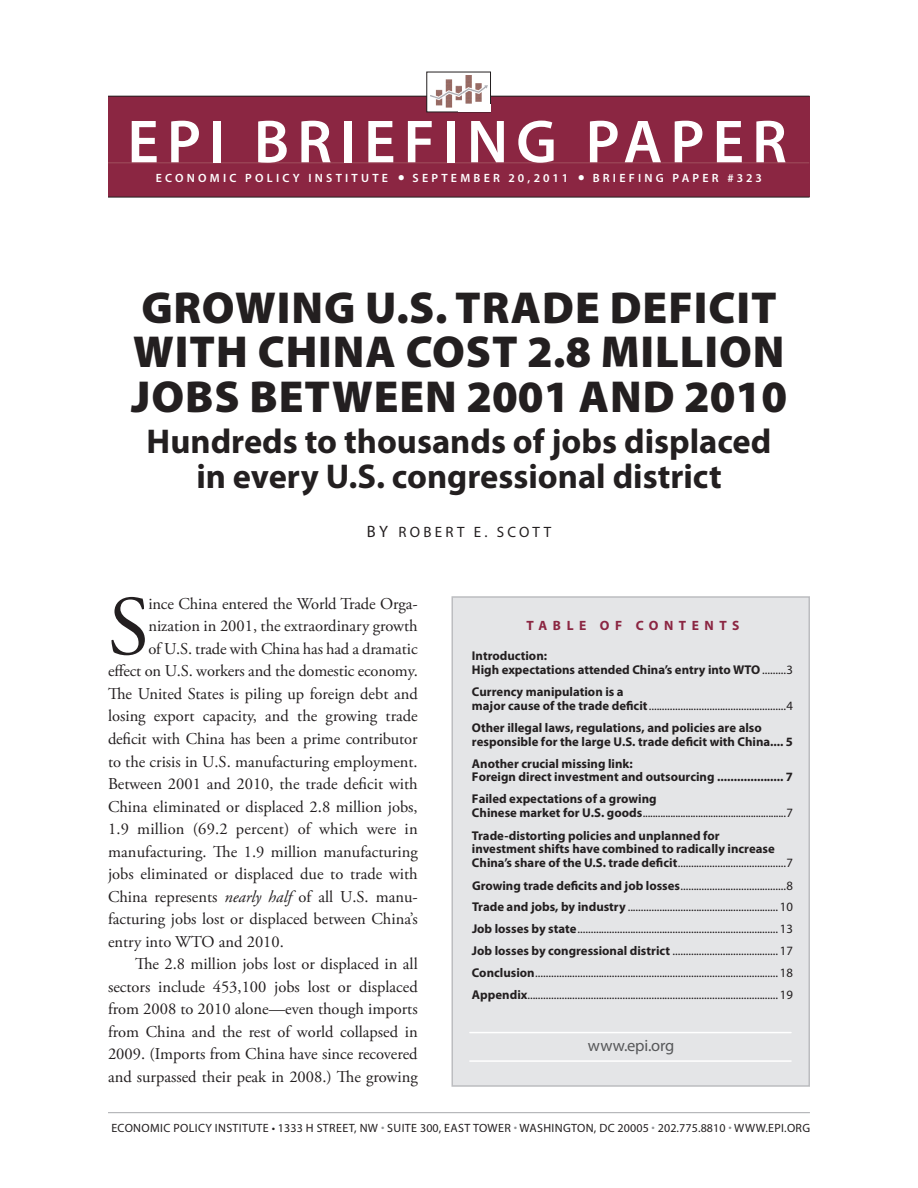
<style>
.page{position:relative;width:918px;height:1188px;background:#fff}
.page>*{position:absolute;margin:0;border:0;box-sizing:border-box;transform-origin:0 0}
.t1{font:84.3px "Adobe Garamond Pro";color:#231f20}
.t2{font:600 61.2px "Myriad Pro";letter-spacing:.13em;color:#fff}
.t3{font:900 45px/44.2px "Myriad Pro";letter-spacing:.02em;color:#231f20}
.t4{font:700 34.5px/34.5px "Myriad Pro";color:#231f20;text-align:center}
.t5{font:16.5px "Adobe Garamond Pro";color:#231f20}
.t6{font:16.5px "Myriad Pro";color:#57585a}
.t7{font:15px "Myriad Pro";letter-spacing:.22em;color:#231f20}
.t8{font:700 13.5px "Myriad Pro";letter-spacing:.41em;color:#8b2642}
.t9{font:12.75px/21.8px "Myriad Pro";color:#231f20}
.t10{font:700 12.75px/13.8px "Myriad Pro";color:#231f20}
.t11{font:12px "Myriad Pro";letter-spacing:.03em;color:#231f20}
.t12{font:600 12px "Myriad Pro";letter-spacing:.27em;color:#fff}
.s1{font-family:"Monotype Corsiva";font-weight:400}
.s2{font-size:16.5px}
.s3{font-style:italic}
.s4{font-weight:400}
.s5{font-weight:700}
.s6{color:#939598}
</style>
<div class="page">
<div style="left:108px;top:96px;width:702px;height:101px;background:#8b2642"></div>
<hr style="left:108px;top:162px;width:701px;height:1px;background:#9f4d5c">
<hr style="left:108px;top:1112px;width:702px;height:1px;background:#a8a9ad">
<hr style="left:108px;top:96px;width:702px;height:1px;background:#231f20">
<hr style="left:108px;top:197px;width:702px;height:1px;background:#231f20">
<div style="left:427px;top:72px;width:64px;height:40px;background:#fff"></div>
<img style="left:430px;top:76px;width:58px;height:32px">
<div style="left:458px;top:105px;width:32px;height:7px;background:#fff"></div>
<div style="left:452px;top:596px;width:358px;height:491px;background:#e4e5e7;border:2px solid #bcbdc0"></div>
<hr style="left:470px;top:1032px;width:321px;height:1px;background:#fff">
<hr style="left:470px;top:1060px;width:321px;height:2px;background:#fff">
<h2 class="t2" style="left:127px;top:103px;width:661px">EPI BRIEFING PAPER</h2>
<p class="t12" style="left:156px;top:170px;width:328px">ECON OMI C POLI CY IN STI TUTE <span class="s1">●</span> SEP TEMBER</p>
<p class="t12" style="left:509px;top:170px;width:104px">20,2011 <span class="s1">●</span> BRIEFING</p>
<p class="t12" style="left:673px;top:170px;width:20px">PAPER</p>
<p class="t12" style="left:727px;top:170px;width:36px">#323</p>
<h3 class="t3" style="left:131px;top:287px;width:658px">GROWING U.S. TRADE DEFICIT<br>WITH CHINA COST 2.8 MILLION<br>JOBS BETWEEN 2001 AND 2010</h3>
<h3 class="t4" style="left:147px;top:423px;width:626px">Hundreds to thousands of jobs displaced in every U.S. congressional district</h3>
<p class="t7" style="left:367px;top:523px;width:186px"><span class="s2">BY</span> ROBE RT E. SCOTT</p>
<h1 class="t1" style="left:108px;top:577px;width:43px">S</h1>
<p class="t5" style="left:148px;top:594px;width:271px">ince China entered the World Trade Orga-</p>
<p class="t5" style="left:148px;top:616px;width:271px">nization in 2001, the extraordinary growth</p>
<p class="t5" style="left:148px;top:639px;width:271px">of U.S. trade with China has had a dramatic</p>
<p class="t5" style="left:108px;top:661px;width:311px">effect on U.S. workers and the domestic economy.</p>
<p class="t5" style="left:108px;top:684px;width:311px">The United States is piling up foreign debt and</p>
<p class="t5" style="left:108px;top:706px;width:311px">losing export capacity, and the growing trade</p>
<p class="t5" style="left:108px;top:729px;width:311px">deficit with China has been a prime contributor</p>
<p class="t5" style="left:108px;top:751px;width:311px">to the crisis in U.S. manufacturing employment.</p>
<p class="t5" style="left:108px;top:774px;width:311px">Between 2001 and 2010, the trade deficit with</p>
<p class="t5" style="left:108px;top:796px;width:311px">China eliminated or displaced 2.8 million jobs,</p>
<p class="t5" style="left:108px;top:819px;width:311px">1.9 million (69.2 percent) of which were in</p>
<p class="t5" style="left:108px;top:841px;width:311px">manufacturing. The 1.9 million manufacturing</p>
<p class="t5" style="left:108px;top:864px;width:311px">jobs eliminated or displaced due to trade with</p>
<p class="t5" style="left:108px;top:886px;width:311px">China represents <span class="s3">nearly half</span> of all U.S. manu-</p>
<p class="t5" style="left:108px;top:909px;width:311px">facturing jobs lost or displaced between China’s</p>
<p class="t5" style="left:108px;top:931px;width:177px">entry into WTO and 2010.</p>
<p class="t5" style="left:135px;top:954px;width:284px">The 2.8 million jobs lost or displaced in all</p>
<p class="t5" style="left:108px;top:976px;width:311px">sectors include 453,100 jobs lost or displaced</p>
<p class="t5" style="left:108px;top:999px;width:311px">from 2008 to 2010 alone—even though imports</p>
<p class="t5" style="left:108px;top:1021px;width:311px">from China and the rest of world collapsed in</p>
<p class="t5" style="left:108px;top:1044px;width:311px">2009. (Imports from China have since recovered</p>
<p class="t5" style="left:108px;top:1066px;width:311px">and surpassed their peak in 2008.) The growing</p>
<p class="t8" style="left:527px;top:616px;width:204px">Table of Cont ents</p>
<p class="t10" style="left:472px;top:648px;width:323px">Introduction:<br>High expectations attended China’s entry into WTO <span class="s4">.........3</span></p>
<p class="t9" style="left:472px;top:685px;width:323px;line-height:13.8px"><span class="s5">Currency manipulation is a<br>major cause of the trade deficit</span>....................................................4</p>
<p class="t10" style="left:472px;top:720px;width:322px">Other illegal laws, regulations, and policies are also responsible for the large U.S. trade deficit with China.... 5</p>
<p class="t10" style="left:472px;top:756px;width:323px">Another crucial missing link:<br>Foreign direct investment and outsourcing .................... 7</p>
<p class="t9" style="left:472px;top:792px;width:323px;line-height:13.8px"><span class="s5">Failed expectations of a growing<br>Chinese market for U.S. goods</span>.........................................................7</p>
<p class="t10" style="left:472px;top:828px;width:323px">Trade-distorting policies and unplanned for<br>investment shifts have combined to radically increase<br>China’s share of the U.S. trade deficit<span class="s4">.........................................7</span></p>
<p class="t9" style="left:472px;top:874px;width:323px;text-align:justify"><span class="s5">Growing trade deficits and job losses</span>........................................8<br><span class="s5">Trade and jobs, by industry</span> ......................................................... 10<br><span class="s5">Job losses by state</span>............................................................................ 13<br><span class="s5">Job losses by congressional district</span> ........................................ 17<br><span class="s5">Conclusion</span>............................................................................................ 18<br><span class="s5">Appendix</span>............................................................................................... 19</p>
<p class="t6" style="left:588px;top:1035px;width:88px">WWW.EPI.ORG</p>
<p class="t11" style="left:111px;top:1120px;width:635px">ECONOMIC POLICY INSTITUTE • 1333 H STREET, NW <span class="s6">•</span> SUITE 300, EAST TOWE R <span class="s6">•</span> WASHINGTON, DC 20005 <span class="s6">•</span> 202.775.8810 <span class="s6">•</span> WWW</p>
<p class="t11" style="left:765px;top:1120px;width:46px">.EPI.ORG</p>
</div>
